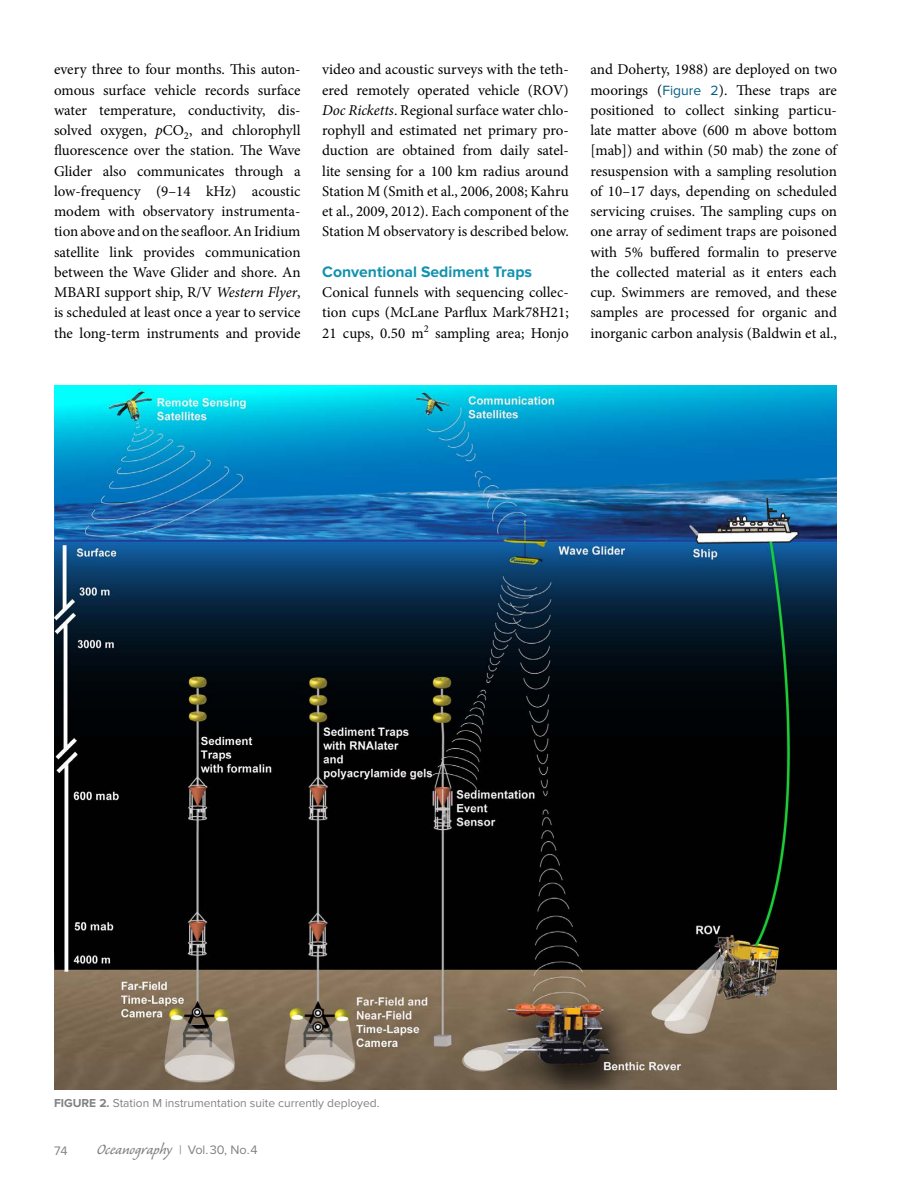
<style>
.page{position:relative;width:918px;height:1188px;background:#fff}
.page>*{position:absolute;margin:0;border:0;box-sizing:border-box;transform-origin:0 0}
.t1{font:18.75px "Caliban Std";color:#808285}
.t2{font:700 15.75px "Proxima Nova";color:#1292af}
.t3{font:15px/20.2px "Minion Pro";color:#000;text-align:justify}
.t4{font:12.75px "Proxima Nova Regular 2";color:#808285}
.t5{font:12px "Proxima Nova Regular 2";color:#808285}
.s1{font-style:italic}
.s2{font-family:"Proxima Nova Regular 2";font-size:13.8px;color:#005c83}
.s3{font-family:"Proxima Nova";font-weight:700}
.s4{font-family:"Proxima Nova Regular 3";font-size:12.75px}
</style>
<div class="page">
<img style="left:54px;top:385px;width:783px;height:704px">
<p class="t3" style="left:54px;top:59px;width:248px">every three to four months. This auton&shy;omous surface vehicle records surface water temperature, conductivity, dis&shy;solved oxygen, <span class="s1">p</span>CO<sub>2</sub>, and chlorophyll fluorescence over the station. The Wave Glider also communicates through a low-frequency (9–14 kHz) acoustic modem with observatory instrumenta&shy;tion above and on the seafloor. An Iridium satellite link provides communication between the Wave Glider and shore. An MBARI support ship, R/V <span class="s1">Western Flyer</span>, is scheduled at least once a year to service the long-term instruments and provide</p>
<p class="t3" style="left:322px;top:59px;width:248px">video and acoustic surveys with the teth&shy;ered remotely operated vehicle (ROV)<br><span class="s1">Doc Ricketts</span>. Regional surface water chlo&shy;rophyll and estimated net primary pro&shy;duction are obtained from daily satel&shy;lite sensing for a 100 km radius around Station M (Smith et al., 2006, 2008; Kahru et al., 2009, 2012). Each component of the Station M observatory is described below.</p>
<p class="t2" style="left:322px;top:262px;width:211px">Conventional Sediment Traps</p>
<p class="t3" style="left:322px;top:282px;width:248px">Conical funnels with sequencing collec&shy;tion cups (McLane Parflux Mark78H21; 21 cups, 0.50 m<sup>2</sup> sampling area; Honjo</p>
<p class="t3" style="left:590px;top:59px;width:248px">and Doherty, 1988) are deployed on two moorings (<span class="s2">Figure 2</span>). These traps are positioned to collect sinking particu&shy;late matter above (600 m above bottom [mab]) and within (50 mab) the zone of resuspension with a sampling resolution of 10–17 days, depending on scheduled servicing cruises. The sampling cups on one array of sediment traps are poisoned with 5% buffered formalin to preserve the collected material as it enters each cup. Swimmers are removed, and these samples are processed for organic and inorganic carbon analysis (Baldwin et al.,</p>
<p class="t5" style="left:54px;top:1096px;width:327px"><span class="s3">FIGURE 2.</span> Station M instrumentation suite currently deployed.</p>
<p class="t4" style="left:54px;top:1143px;width:15px">74</p>
<p class="t1" style="left:97px;top:1140px;width:162px">Oceanography <span class="s4">| Vol.30, No.4</span></p>
</div>
